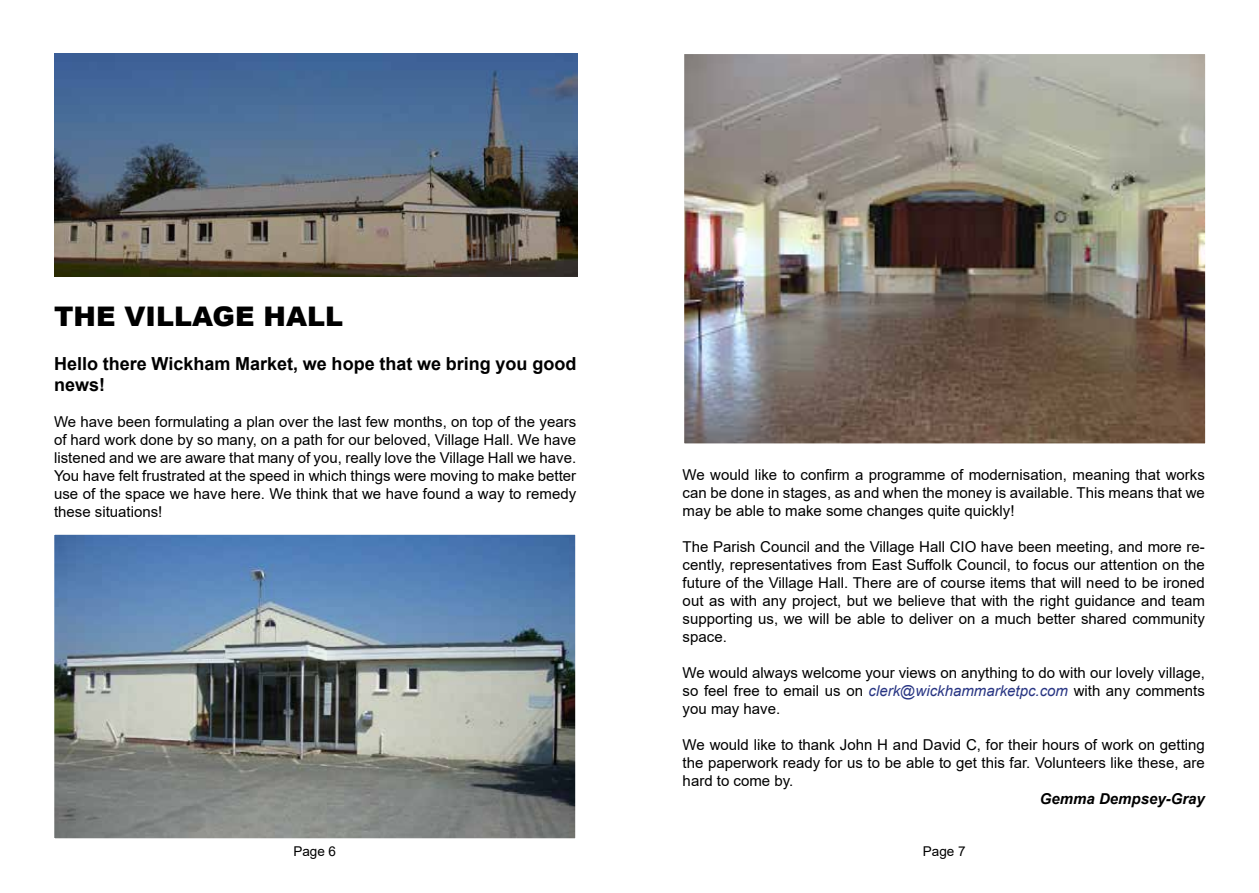
<style>
.page{position:relative;width:1259px;height:893px;background:#fff}
.page>*{position:absolute;margin:0;border:0;box-sizing:border-box;transform-origin:0 0}
.t1{font:900 27px "Arial";color:#000}
.t2{font:700 18px/21.6px "Arial";color:#000}
.t3{font:15px/18px "Arial";color:#000;text-align:justify}
.t4{font:italic 700 15px "Arial";color:#000}
.t5{font:13.5px "Arial";color:#000}
.s1{font-style:italic;color:#283583}
</style>
<div class="page">
<img style="left:56px;top:536px;width:518px;height:301px">
<div style="left:47px;top:527px;width:536px;height:319px;border:8px solid #fff"></div>
<img style="left:685px;top:56px;width:518px;height:386px">
<div style="left:676px;top:47px;width:536px;height:404px;border:8px solid #fff"></div>
<img style="left:55px;top:53px;width:523px;height:224px">
<h1 class="t1" style="left:54px;top:297px;width:291px">THE VILLAGE HALL</h1>
<p class="t2" style="left:54px;top:353px;width:524px">Hello there Wickham Market, we hope that we bring you good news!</p>
<p class="t3" style="left:54px;top:413px;width:524px">We have been formulating a plan over the last few months, on top of the years of hard work done by so many, on a path for our beloved, Village Hall. We have listened and we are aware that many of you, really love the Village Hall we have.<br>You have felt frustrated at the speed in which things were moving to make better use of the space we have here. We think that we have found a way to remedy these situations!</p>
<p class="t3" style="left:682px;top:465px;width:524px">We would like to confirm a programme of modernisation, meaning that works can be done in stages, as and when the money is available. This means that we may be able to make some changes quite quickly!</p>
<p class="t3" style="left:682px;top:537px;width:524px">The Parish Council and the Village Hall CIO have been meeting, and more re&shy;cently, representatives from East Suffolk Council, to focus our attention on the future of the Village Hall. There are of course items that will need to be ironed out as with any project, but we believe that with the right guidance and team supporting us, we will be able to deliver on a much better shared community space.</p>
<p class="t3" style="left:682px;top:663px;width:524px">We would always welcome your views on anything to do with our lovely village, so feel free to email us on <span class="s1">clerk@wickhammarketpc.com</span> with any comments you may have.</p>
<p class="t3" style="left:682px;top:735px;width:524px">We would like to thank John H and David C, for their hours of work on getting the paperwork ready for us to be able to get this far. Volunteers like these, are hard to come by.</p>
<p class="t4" style="left:1040px;top:789px;width:167px">Gemma Dempsey-Gray</p>
<p class="t5" style="left:293px;top:842px;width:44px">Page 6</p>
<p class="t5" style="left:923px;top:842px;width:44px">Page 7</p>
</div>
